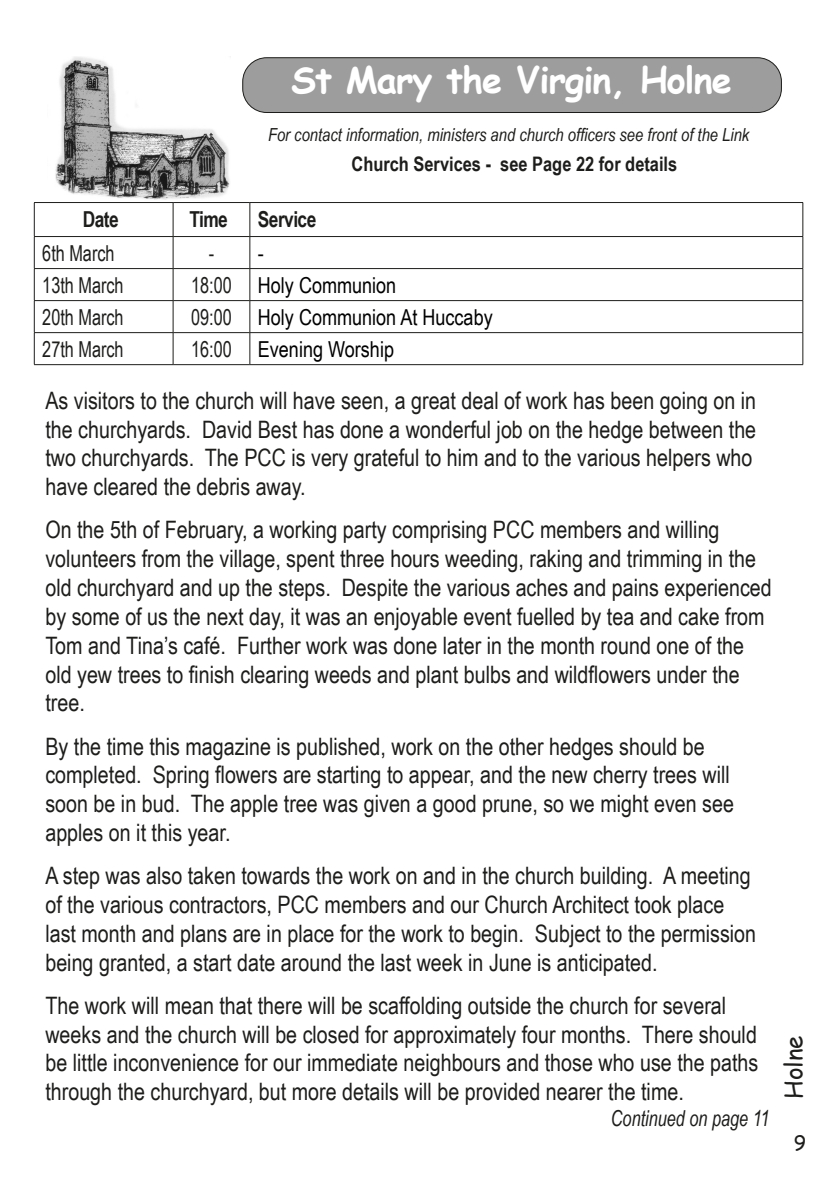
<style>
.page{position:relative;width:840px;height:1191px;background:#fff}
.page>*{position:absolute;margin:0;border:0;box-sizing:border-box;transform-origin:0 0}
.t1{font:700 36px "Comic Sans MS";letter-spacing:-.025em;color:#fff}
.t2{font:24px/28.8px "Arial Narrow";color:#1d1d1b}
.t3{font:24px "Comic Sans MS";color:#1d1d1b}
.Arial_Narrow_11pt_90{font:22px "Arial Narrow";color:#000}
.Arial_Narrow_12pt{font:22px "Arial Narrow";color:#1d1d1b;scale:.9 1}
.TOC_body_text{font:italic 22px "Arial Narrow";color:#1d1d1b;scale:.9 1}
.Arial_Narrow_11pt_90-2{font:22px "Arial Narrow";color:#1d1d1b;scale:.9 1}
.Arial_Narrow_Bold_11{font:700 22px "Arial Narrow";letter-spacing:-.025em;color:#1d1d1b;scale:.96 1}
.t4{font:700 20px "Arial Narrow";color:#1d1d1b}
.t5{font:20px "Comic Sans MS";color:#1d1d1b}
.t6{font:italic 18px "Arial Narrow";color:#1d1d1b}
</style>
<div class="page">
<img style="left:55px;top:57px;width:175px;height:143px">
<div style="left:242px;top:58px;width:539px;height:54px;background:#9d9d9d;border-radius:24px"></div>
<div style="left:242px;top:57px;width:539px;height:56px;border:1px solid #1d1d1b;border-radius:24px"></div>
<svg style="left:35px;top:237px;width:138px;height:127px"></svg>
<hr style="left:34px;top:236px;width:139px;height:1px;background:#1d1d1b">
<hr style="left:34px;top:237px;width:1px;height:31px;background:#1d1d1b">
<hr style="left:173px;top:237px;width:1px;height:31px;background:#1d1d1b">
<hr style="left:34px;top:268px;width:139px;height:1px;background:#1d1d1b">
<hr style="left:34px;top:269px;width:1px;height:31px;background:#1d1d1b">
<hr style="left:173px;top:269px;width:1px;height:31px;background:#1d1d1b">
<hr style="left:34px;top:300px;width:139px;height:1px;background:#1d1d1b">
<hr style="left:34px;top:301px;width:1px;height:31px;background:#1d1d1b">
<hr style="left:173px;top:301px;width:1px;height:31px;background:#1d1d1b">
<hr style="left:34px;top:332px;width:139px;height:1px;background:#1d1d1b">
<hr style="left:34px;top:333px;width:1px;height:31px;background:#1d1d1b">
<hr style="left:173px;top:333px;width:1px;height:31px;background:#1d1d1b">
<hr style="left:34px;top:364px;width:139px;height:1px;background:#1d1d1b">
<hr style="left:34px;top:202px;width:139px;height:1px;background:#1d1d1b">
<hr style="left:34px;top:203px;width:1px;height:33px;background:#1d1d1b">
<hr style="left:173px;top:202px;width:77px;height:1px;background:#1d1d1b">
<hr style="left:173px;top:203px;width:1px;height:33px;background:#1d1d1b">
<hr style="left:250px;top:202px;width:552px;height:1px;background:#1d1d1b">
<hr style="left:249px;top:203px;width:1px;height:33px;background:#1d1d1b">
<hr style="left:802px;top:203px;width:1px;height:33px;background:#1d1d1b">
<hr style="left:173px;top:236px;width:77px;height:1px;background:#1d1d1b">
<hr style="left:250px;top:236px;width:552px;height:1px;background:#1d1d1b">
<hr style="left:249px;top:237px;width:1px;height:31px;background:#1d1d1b">
<hr style="left:802px;top:237px;width:1px;height:31px;background:#1d1d1b">
<hr style="left:173px;top:268px;width:77px;height:1px;background:#1d1d1b">
<hr style="left:250px;top:268px;width:552px;height:1px;background:#1d1d1b">
<hr style="left:249px;top:269px;width:1px;height:31px;background:#1d1d1b">
<hr style="left:802px;top:269px;width:1px;height:31px;background:#1d1d1b">
<hr style="left:173px;top:300px;width:77px;height:1px;background:#1d1d1b">
<hr style="left:250px;top:300px;width:552px;height:1px;background:#1d1d1b">
<hr style="left:249px;top:301px;width:1px;height:31px;background:#1d1d1b">
<hr style="left:802px;top:301px;width:1px;height:31px;background:#1d1d1b">
<hr style="left:173px;top:332px;width:77px;height:1px;background:#1d1d1b">
<hr style="left:250px;top:332px;width:552px;height:1px;background:#1d1d1b">
<hr style="left:249px;top:333px;width:1px;height:31px;background:#1d1d1b">
<hr style="left:802px;top:333px;width:1px;height:31px;background:#1d1d1b">
<hr style="left:173px;top:364px;width:77px;height:1px;background:#1d1d1b">
<hr style="left:250px;top:364px;width:552px;height:1px;background:#1d1d1b">
<h1 class="t1" style="left:291px;top:54px;width:442px">St Mary the Virgin, Holne</h1>
<p class="t6" style="left:268px;top:122px;width:482px">For contact information, ministers and church officers see front of the Link</p>
<p class="t4" style="left:351px;top:149px;width:327px">Church Services - see Page 22 for details</p>
<p class="Arial_Narrow_Bold_11" style="left:83px;top:202px;width:39px">Date</p>
<p class="Arial_Narrow_Bold_11" style="left:189px;top:202px;width:42px">Time</p>
<p class="Arial_Narrow_Bold_11" style="left:258px;top:202px;width:62px">Service</p>
<p class="Arial_Narrow_12pt" style="left:42px;top:237px;width:82px">6th March</p>
<p class="Arial_Narrow_11pt_90-2" style="left:209px;top:237px;width:8px">-</p>
<p class="Arial_Narrow_11pt_90" style="left:258px;top:237px;width:8px">-</p>
<p class="Arial_Narrow_12pt" style="left:42px;top:269px;width:92px">13th March</p>
<p class="Arial_Narrow_11pt_90-2" style="left:191px;top:269px;width:47px">18:00</p>
<p class="Arial_Narrow_11pt_90" style="left:258px;top:269px;width:140px">Holy Communion</p>
<p class="Arial_Narrow_12pt" style="left:42px;top:301px;width:92px">20th March</p>
<p class="Arial_Narrow_11pt_90-2" style="left:191px;top:301px;width:47px">09:00</p>
<p class="Arial_Narrow_11pt_90" style="left:258px;top:301px;width:236px">Holy Communion At Huccaby</p>
<p class="Arial_Narrow_12pt" style="left:42px;top:333px;width:92px">27th March</p>
<p class="Arial_Narrow_11pt_90-2" style="left:191px;top:333px;width:47px">16:00</p>
<p class="Arial_Narrow_11pt_90" style="left:258px;top:333px;width:138px">Evening Worship</p>
<p class="t2" style="left:45px;top:385px;width:712px">As visitors to the church will have seen, a great deal of work has been going on in the churchyards. David Best has done a wonderful job on the hedge between the two churchyards. The PCC is very grateful to him and to the various helpers who have cleared the debris away.</p>
<p class="t2" style="left:45px;top:515px;width:727px">On the 5th of February, a working party comprising PCC members and willing volunteers from the village, spent three hours weeding, raking and trimming in the old churchyard and up the steps. Despite the various aches and pains experienced by some of us the next day, it was an enjoyable event fuelled by tea and cake from Tom and Tina’s café. Further work was done later in the month round one of the old yew trees to finish clearing weeds and plant bulbs and wildflowers under the tree.</p>
<p class="t2" style="left:45px;top:731px;width:689px">By the time this magazine is published, work on the other hedges should be completed. Spring flowers are starting to appear, and the new cherry trees will soon be in bud. The apple tree was given a good prune, so we might even see apples on it this year.</p>
<p class="t2" style="left:45px;top:860px;width:711px">A step was also taken towards the work on and in the church building. A meeting of the various contractors, PCC members and our Church Architect took place last month and plans are in place for the work to begin. Subject to the permission being granted, a start date around the last week in June is anticipated.</p>
<p class="t2" style="left:45px;top:990px;width:714px">The work will mean that there will be scaffolding outside the church for several weeks and the church will be closed for approximately four months. There should be little inconvenience for our immediate neighbours and those who use the paths through the churchyard, but more details will be provided nearer the time.</p>
<p class="TOC_body_text" style="left:610px;top:1103px;width:177px">Continued on page 11</p>
<p class="t3" style="left:775px;top:1098px;width:65px;rotate:-90deg">Holne</p>
<p class="t5" style="left:793px;top:1128px;width:14px">9</p>
</div>
